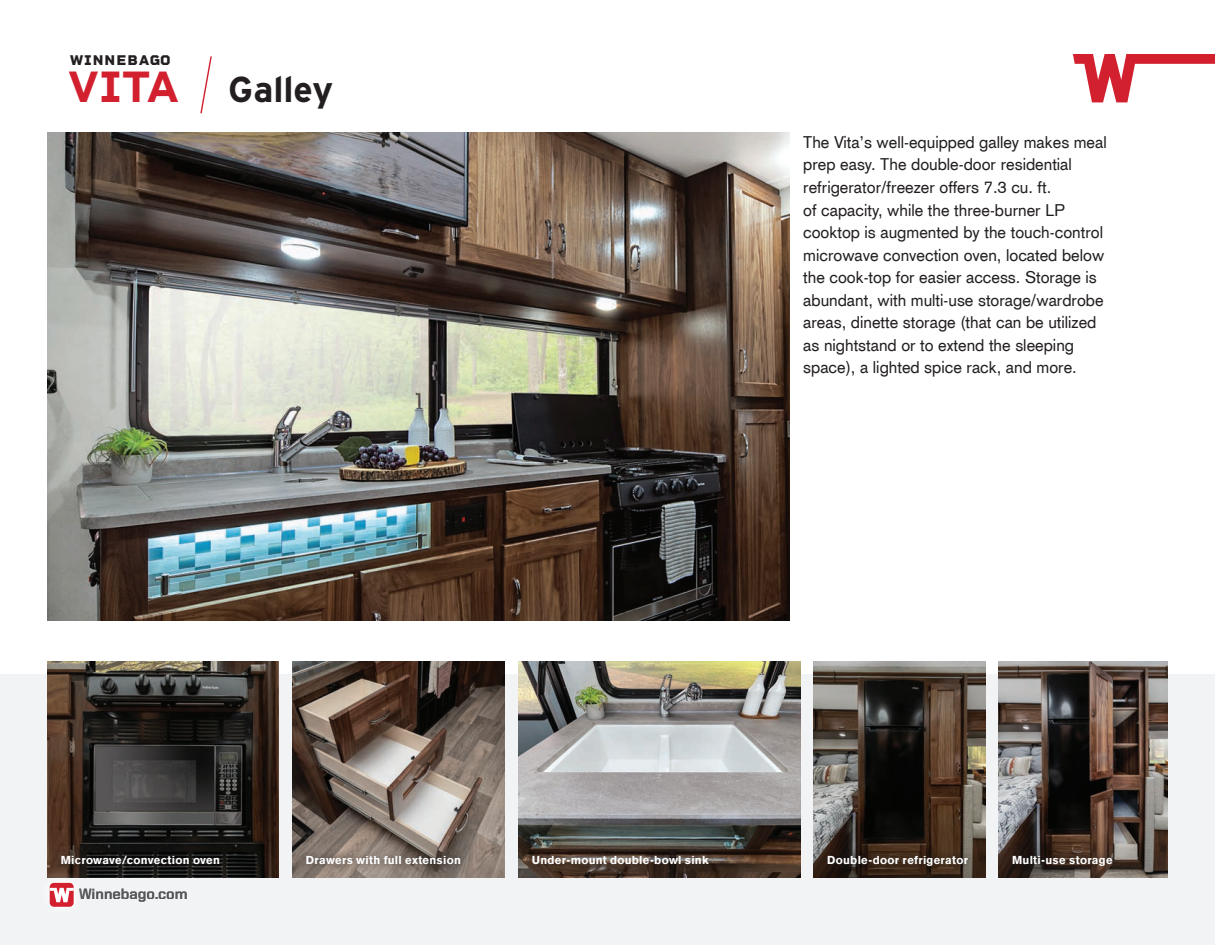
<style>
.page{position:relative;width:1215px;height:945px;background:#fff}
.page>*{position:absolute;margin:0;border:0;box-sizing:border-box;transform-origin:0 0}
.t1{font:700 44.7px "Rigid Square";color:#d2202f}
.t2{font:700 36px "Interstate";color:#231f20}
.t3{font:16.5px/22.5px "Akzidenz Grotesk CE";color:#231f20}
.t4{font:700 15px "United Sans Reg";color:#57585a}
.t5{font:800 14.4px "Rigid Square";letter-spacing:.07em;color:#231f20}
.t6{font:900 11.25px "Akzidenz Grotesk CE";letter-spacing:.02em;color:#fff}
</style>
<div class="page">
<div style="left:0;top:674px;width:1215px;height:271px;background:#f2f3f4"></div>
<svg style="left:1073px;top:54px;width:142px;height:48px"></svg>
<svg style="left:200px;top:56px;width:12px;height:58px"></svg>
<img style="left:293px;top:662px;width:212px;height:215px">
<img style="left:47px;top:662px;width:232px;height:216px">
<img style="left:47px;top:133px;width:743px;height:488px">
<img style="left:518px;top:662px;width:282px;height:216px">
<img style="left:814px;top:662px;width:172px;height:216px">
<img style="left:998px;top:662px;width:170px;height:216px">
<div style="left:53px;top:848px;width:174px;height:24px;background:#231f20;opacity:.75"></div>
<div style="left:298px;top:848px;width:170px;height:24px;background:#231f20;opacity:.75"></div>
<div style="left:524px;top:848px;width:192px;height:24px;background:#231f20;opacity:.75"></div>
<div style="left:820px;top:848px;width:156px;height:26px;background:#231f20;opacity:.75"></div>
<div style="left:1005px;top:847px;width:115px;height:26px;background:#231f20;opacity:.75"></div>
<div style="left:38px;top:871px;width:48px;height:48px;background:#fff;opacity:.75"></div>
<svg style="left:48px;top:882px;width:27px;height:26px"></svg>
<svg style="left:50px;top:883px;width:24px;height:24px"></svg>
<svg style="left:50px;top:888px;width:24px;height:14px"></svg>
<p class="t5" style="left:70px;top:51px;width:102px">WINNEBAGO</p>
<h1 class="t1" style="left:68px;top:60px;width:114px">VITA</h1>
<h2 class="t2" style="left:228px;top:70px;width:107px">Galley</h2>
<p class="t3" style="left:803px;top:131px;width:305px">The Vita’s well-equipped galley makes meal prep easy. The double-door residential refrigerator/freezer offers 7.3 cu. ft.<br>of capacity, while the three-burner LP cooktop is augmented by the touch-control microwave convection oven, located below the cook-top for easier access. Storage is abundant, with multi-use storage/wardrobe areas, dinette storage (that can be utilized as nightstand or to extend the sleeping space), a lighted spice rack, and more.</p>
<p class="t6" style="left:61px;top:853px;width:161px">Microwave/convection oven</p>
<p class="t6" style="left:306px;top:853px;width:156px">Drawers with full extension</p>
<p class="t6" style="left:532px;top:853px;width:178px">Under-mount double-bowl sink</p>
<p class="t6" style="left:827px;top:853px;width:142px">Double-door refrigerator</p>
<p class="t6" style="left:1012px;top:852px;width:102px">Multi-use storage</p>
<p class="t4" style="left:79px;top:886px;width:110px">Winnebago.com</p>
</div>
